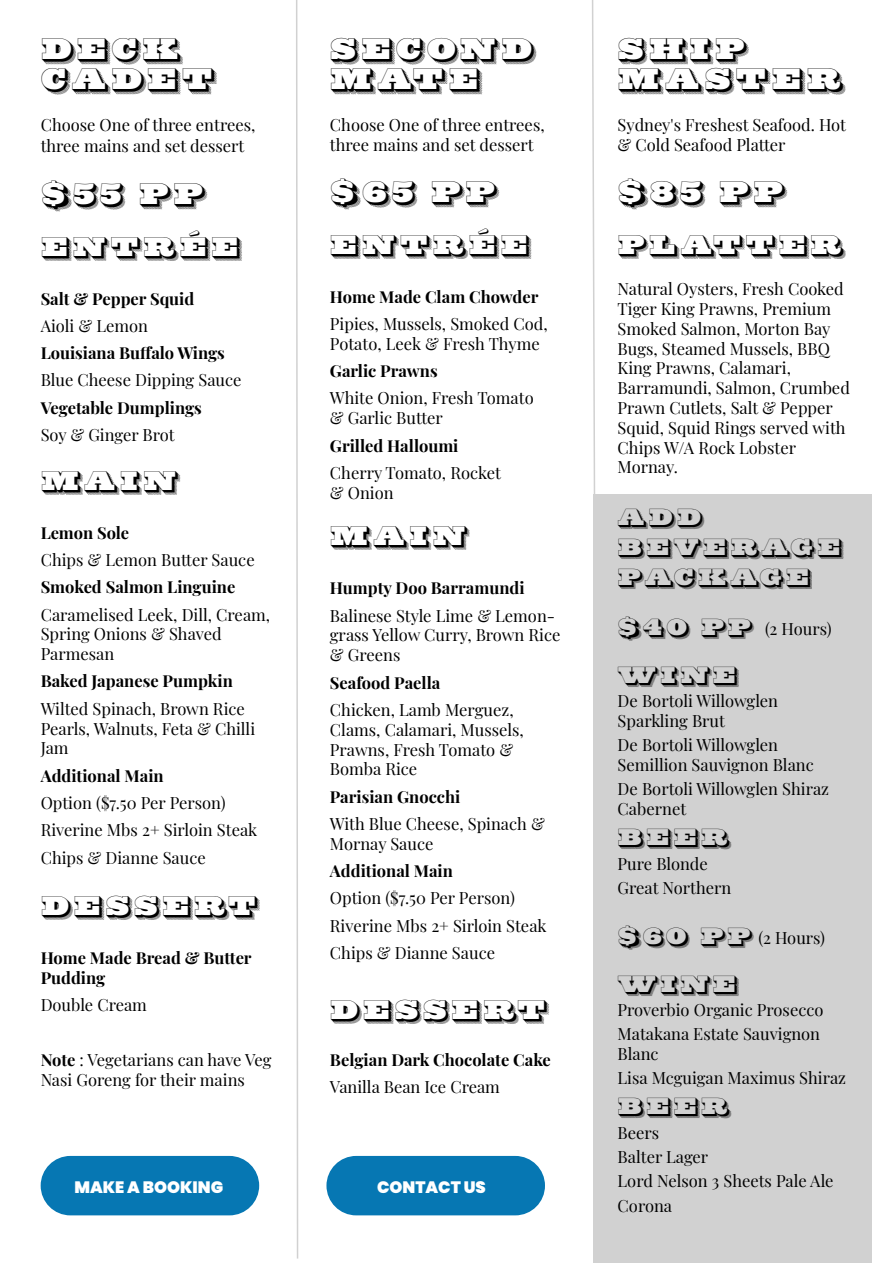
<style>
.page{position:relative;width:893px;height:1263px;background:#fff}
.page>*{position:absolute;margin:0;border:0;box-sizing:border-box;transform-origin:0 0}
.t1{font:34.5px/30px "Sutro Deluxe Primary";color:#000}
.t2{font:31.5px "Sutro Deluxe Primary";color:#000}
.t3{font:27px/30px "Sutro Deluxe Primary";color:#000}
.t4{font:16.5px/19.8px "Playfair Display";color:#000}
.t5{font:700 16.5px/19.8px "Playfair Display";color:#000}
.t6{font:900 16.5px "Poppins";color:#fff}
.s1{font-weight:700}
.s2{font-family:"Sutro Deluxe Primary";font-size:27px}
</style>
<div class="page">
<div style="left:593px;top:495px;width:279px;height:768px;background:#d1d1d1"></div>
<svg style="left:296px;top:0;width:3px;height:1259px"></svg>
<svg style="left:592px;top:0;width:7px;height:495px"></svg>
<div style="left:41px;top:1156px;width:218px;height:59px;background:#0677b3;border-radius:30px"></div>
<div style="left:326px;top:1156px;width:219px;height:59px;background:#0677b3;border-radius:30px"></div>
<h1 class="t1" style="left:41px;top:34px;width:179px">DECK<br>CADET</h1>
<p class="t4" style="left:41px;top:112px;width:216px;line-height:21.6px">Choose One of three entrees, three mains and set dessert</p>
<h1 class="t1" style="left:41px;top:179px;width:169px">$55 PP</h1>
<h2 class="t2" style="left:41px;top:229px;width:204px">ENTRÉE</h2>
<p class="t5" style="left:41px;top:287px;width:155px">Salt &amp; Pepper Squid</p>
<p class="t4" style="left:41px;top:314px;width:109px">Aioli &amp; Lemon</p>
<p class="t5" style="left:41px;top:342px;width:186px">Louisiana Buffalo Wings</p>
<p class="t4" style="left:41px;top:369px;width:202px">Blue Cheese Dipping Sauce</p>
<p class="t5" style="left:41px;top:396px;width:163px">Vegetable Dumplings</p>
<p class="t4" style="left:41px;top:424px;width:135px">Soy &amp; Ginger Brot</p>
<h2 class="t2" style="left:41px;top:463px;width:142px">MAIN</h2>
<p class="t5" style="left:41px;top:521px;width:90px">Lemon Sole</p>
<p class="t4" style="left:41px;top:548px;width:216px">Chips &amp; Lemon Butter Sauce</p>
<p class="t5" style="left:41px;top:576px;width:196px">Smoked Salmon Linguine</p>
<p class="t4" style="left:41px;top:603px;width:231px">Caramelised Leek, Dill, Cream,<br>Spring Onions &amp; Shaved<br>Parmesan</p>
<p class="t5" style="left:41px;top:670px;width:194px">Baked Japanese Pumpkin</p>
<p class="t4" style="left:41px;top:697px;width:216px">Wilted Spinach, Brown Rice<br>Pearls, Walnuts, Feta &amp; Chilli<br>Jam</p>
<p class="t5" style="left:41px;top:764px;width:124px">Additional Main</p>
<p class="t4" style="left:41px;top:788px;width:218px;line-height:27.3px">Option ($7.50 Per Person)<br>Riverine Mbs 2+ Sirloin Steak<br>Chips &amp; Dianne Sauce</p>
<h2 class="t2" style="left:41px;top:888px;width:221px">DESSERT</h2>
<p class="t5" style="left:41px;top:946px;width:212px">Home Made Bread &amp; Butter<br>Pudding</p>
<p class="t4" style="left:41px;top:994px;width:108px">Double Cream</p>
<p class="t4" style="left:41px;top:1048px;width:232px"><span class="s1">Note</span> : Vegetarians can have Veg<br>Nasi Goreng for their mains</p>
<h1 class="t1" style="left:330px;top:34px;width:208px">SECOND<br>MATE</h1>
<p class="t4" style="left:330px;top:113px;width:216px">Choose One of three entrees, three mains and set dessert</p>
<h1 class="t1" style="left:330px;top:177px;width:172px">$65 PP</h1>
<h2 class="t2" style="left:330px;top:227px;width:204px">ENTRÉE</h2>
<p class="t5" style="left:330px;top:285px;width:210px">Home Made Clam Chowder</p>
<p class="t4" style="left:330px;top:313px;width:219px">Pipies, Mussels, Smoked Cod,<br>Potato, Leek &amp; Fresh Thyme</p>
<p class="t5" style="left:330px;top:360px;width:109px">Garlic Prawns</p>
<p class="t4" style="left:330px;top:387px;width:205px">White Onion, Fresh Tomato &amp; Garlic Butter</p>
<p class="t5" style="left:330px;top:434px;width:130px">Grilled Halloumi</p>
<p class="t4" style="left:330px;top:461px;width:172px">Cherry Tomato, Rocket &amp; Onion</p>
<h2 class="t2" style="left:330px;top:519px;width:142px">MAIN</h2>
<p class="t5" style="left:330px;top:577px;width:196px">Humpty Doo Barramundi</p>
<p class="t4" style="left:330px;top:604px;width:232px">Balinese Style Lime &amp; Lemon&shy;grass Yellow Curry, Brown Rice &amp; Greens</p>
<p class="t5" style="left:330px;top:671px;width:112px">Seafood Paella</p>
<p class="t4" style="left:330px;top:698px;width:195px">Chicken, Lamb Merguez,<br>Clams, Calamari, Mussels,<br>Prawns, Fresh Tomato &amp;<br>Bomba Rice</p>
<p class="t5" style="left:330px;top:785px;width:132px">Parisian Gnocchi</p>
<p class="t4" style="left:330px;top:812px;width:216px">With Blue Cheese, Spinach &amp;<br>Mornay Sauce</p>
<p class="t5" style="left:330px;top:859px;width:124px">Additional Main</p>
<p class="t4" style="left:330px;top:883px;width:218px;line-height:27.3px">Option ($7.50 Per Person)<br>Riverine Mbs 2+ Sirloin Steak<br>Chips &amp; Dianne Sauce</p>
<h2 class="t2" style="left:330px;top:992px;width:221px">DESSERT</h2>
<p class="t5" style="left:330px;top:1048px;width:222px">Belgian Dark Chocolate Cake</p>
<p class="t4" style="left:330px;top:1076px;width:172px">Vanilla Bean Ice Cream</p>
<p class="t6" style="left:74px;top:1177px;width:150px">MAKE A BOOKING</p>
<p class="t6" style="left:377px;top:1177px;width:110px">CONTACT US</p>
<h1 class="t1" style="left:618px;top:34px;width:230px">SHIP<br>MASTER</h1>
<p class="t4" style="left:618px;top:113px;width:230px">Sydney's Freshest Seafood. Hot &amp; Cold Seafood Platter</p>
<h1 class="t1" style="left:618px;top:177px;width:172px">$85 PP</h1>
<h2 class="t2" style="left:618px;top:227px;width:230px">PLATTER</h2>
<p class="t4" style="left:618px;top:278px;width:234px">Natural Oysters, Fresh Cooked<br>Tiger King Prawns, Premium<br>Smoked Salmon, Morton Bay<br>Bugs, Steamed Mussels, BBQ<br>King Prawns, Calamari,<br>Barramundi, Salmon, Crumbed<br>Prawn Cutlets, Salt &amp; Pepper<br>Squid, Squid Rings served with<br>Chips W/A Rock Lobster<br>Mornay.</p>
<h3 class="t3" style="left:618px;top:502px;width:228px">ADD<br>BEVERAGE<br>PACKAGE</h3>
<p class="t4" style="left:618px;top:617px;width:215px"><span class="s2">$40 PP</span> (2 Hours)</p>
<h3 class="t3" style="left:618px;top:660px;width:124px">WINE</h3>
<p class="t4" style="left:618px;top:690px;width:162px">De Bortoli Willowglen<br>Sparkling Brut</p>
<p class="t4" style="left:618px;top:734px;width:198px">De Bortoli Willowglen<br>Semillion Sauvignon Blanc</p>
<p class="t4" style="left:618px;top:778px;width:213px">De Bortoli Willowglen Shiraz<br>Cabernet</p>
<h3 class="t3" style="left:618px;top:822px;width:116px">BEER</h3>
<p class="t4" style="left:618px;top:850px;width:115px;line-height:24.3px">Pure Blonde<br>Great Northern</p>
<p class="t4" style="left:618px;top:926px;width:209px"><span class="s2">$60 PP</span> (2 Hours)</p>
<h3 class="t3" style="left:618px;top:968px;width:124px">WINE</h3>
<p class="t4" style="left:618px;top:996px;width:207px;line-height:24.3px">Proverbio Organic Prosecco<br>Matakana Estate Sauvignon</p>
<p class="t4" style="left:618px;top:1040px;width:230px;line-height:24.3px">Blanc<br>Lisa Mcguigan Maximus Shiraz</p>
<h3 class="t3" style="left:618px;top:1091px;width:116px">BEER</h3>
<p class="t4" style="left:618px;top:1119px;width:217px;line-height:24.3px">Beers<br>Balter Lager<br>Lord Nelson 3 Sheets Pale Ale<br>Corona</p>
</div>
